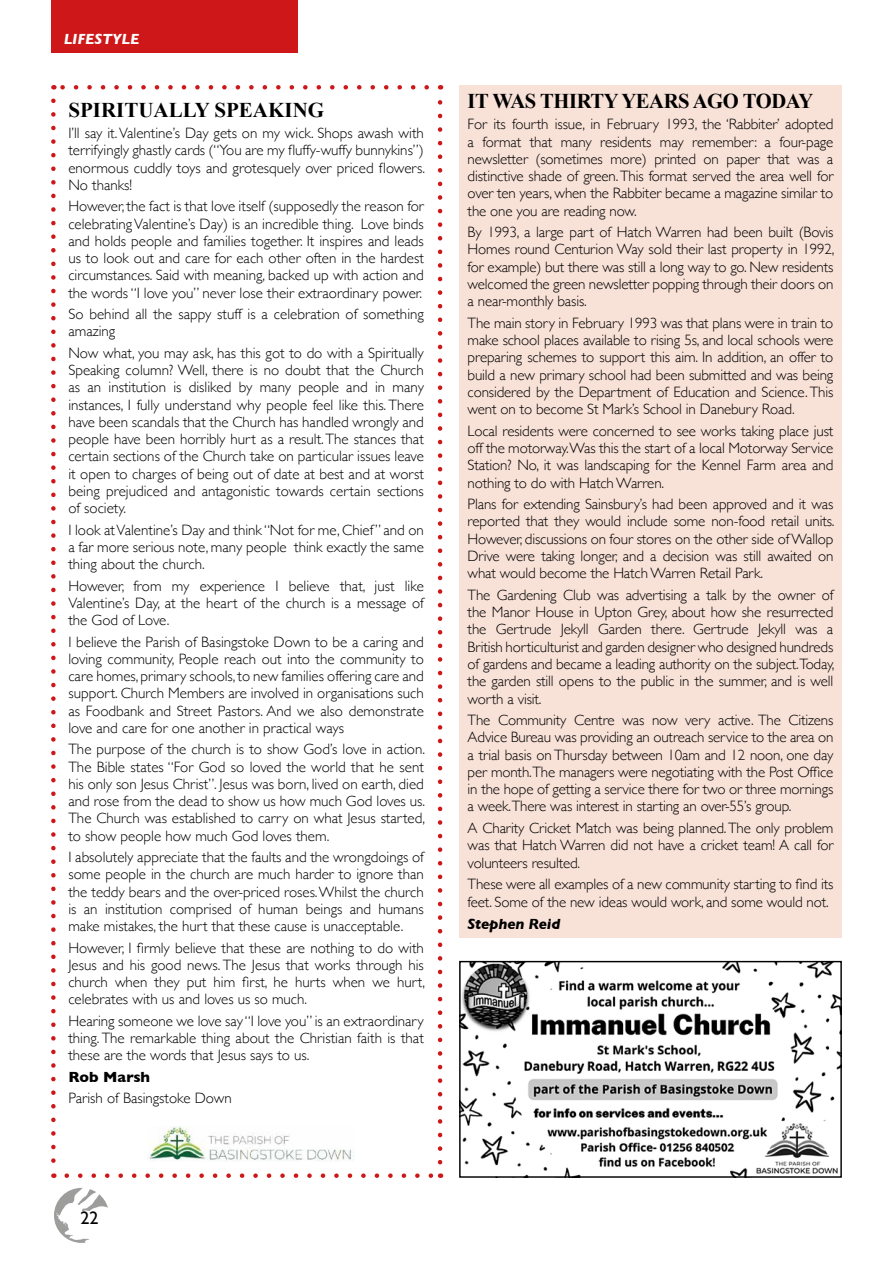
<style>
.page{position:relative;width:893px;height:1263px;background:#fff}
.page>*{position:absolute;margin:0;border:0;box-sizing:border-box;transform-origin:0 0}
.t1{font:700 21px "Times New Roman";letter-spacing:-.02em;color:#000}
.t2{font:700 21px "Times New Roman";color:#000}
.t3{font:18px "Gill Sans";color:#000}
.t4{font:300 15px/17.2px "Gill Sans";color:#000;text-align:justify}
.t5{font:italic 700 15px "Gill Sans";letter-spacing:-.01em;color:#000}
.t6{font:italic 700 15px "Gill Sans";color:#fff}
.t7{font:700 15px "Gill Sans";color:#000}
</style>
<div class="page">
<svg style="left:54px;top:1188px;width:54px;height:55px"></svg>
<div style="left:459px;top:85px;width:383px;height:853px;background:#f8e1d7"></div>
<svg style="left:67px;top:1173px;width:366px;height:5px"></svg>
<svg style="left:60px;top:85px;width:367px;height:5px"></svg>
<svg style="left:51px;top:101px;width:5px;height:1077px"></svg>
<svg style="left:438px;top:85px;width:4px;height:1077px"></svg>
<img style="left:147px;top:1127px;width:207px;height:34px">
<img style="left:461px;top:963px;width:379px;height:213px">
<div style="left:459px;top:961px;width:383px;height:217px;border:1px solid #000"></div>
<div style="left:51px;top:0;width:247px;height:52px;background:#cd1719"></div>
<p class="t6" style="left:64px;top:30px;width:77px">LIFESTYLE</p>
<h1 class="t2" style="left:68px;top:95px;width:257px">SPIRITUALLY SPEAKING</h1>
<p class="t4" style="left:68px;top:124px;width:358px">I’ll say it. Valentine’s Day gets on my wick. Shops awash with terrifyingly ghastly cards (“You are my fluffy-wuffy bunnykins”) enormous cuddly toys and grotesquely over priced flowers.<br>No thanks!</p>
<p class="t4" style="left:68px;top:197px;width:357px">However, the fact is that love itself (supposedly the reason for celebrating Valentine’s Day) is an incredible thing. Love binds and holds people and families together. It inspires and leads us to look out and care for each other often in the hardest circumstances. Said with meaning, backed up with action and the words “I love you” never lose their extraordinary power.</p>
<p class="t4" style="left:68px;top:305px;width:357px">So behind all the sappy stuff is a celebration of something amazing</p>
<p class="t4" style="left:68px;top:344px;width:357px">Now what, you may ask, has this got to do with a Spiritually Speaking column? Well, there is no doubt that the Church as an institution is disliked by many people and in many instances, I fully understand why people feel like this. There have been scandals that the Church has handled wrongly and people have been horribly hurt as a result. The stances that certain sections of the Church take on particular issues leave it open to charges of being out of date at best and at worst being prejudiced and antagonistic towards certain sections of society.</p>
<p class="t4" style="left:68px;top:520px;width:357px">I look at Valentine’s Day and think “Not for me, Chief” and on a far more serious note, many people think exactly the same thing about the church.</p>
<p class="t4" style="left:68px;top:576px;width:357px">However, from my experience I believe that, just like Valentine’s Day, at the heart of the church is a message of the God of Love.</p>
<p class="t4" style="left:68px;top:632px;width:357px">I believe the Parish of Basingstoke Down to be a caring and loving community, People reach out into the community to care homes, primary schools, to new families offering care and support. Church Members are involved in organisations such as Foodbank and Street Pastors. And we also demonstrate love and care for one another in practical ways</p>
<p class="t4" style="left:68px;top:740px;width:358px">The purpose of the church is to show God’s love in action.<br>The Bible states “For God so loved the world that he sent his only son Jesus Christ”. Jesus was born, lived on earth, died and rose from the dead to show us how much God loves us.<br>The Church was established to carry on what Jesus started, to show people how much God loves them.</p>
<p class="t4" style="left:68px;top:848px;width:357px">I absolutely appreciate that the faults and the wrongdoings of some people in the church are much harder to ignore than the teddy bears and the over-priced roses. Whilst the church is an institution comprised of human beings and humans make mistakes, the hurt that these cause is unacceptable.</p>
<p class="t4" style="left:68px;top:938px;width:358px">However, I firmly believe that these are nothing to do with Jesus and his good news. The Jesus that works through his church when they put him first, he hurts when we hurt, celebrates with us and loves us so much.</p>
<p class="t4" style="left:68px;top:1011px;width:357px">Hearing someone we love say “I love you” is an extraordinary thing. The remarkable thing about the Christian faith is that these are the words that Jesus says to us.</p>
<p class="t7" style="left:68px;top:1065px;width:83px">Rob Marsh</p>
<p class="t4" style="left:68px;top:1089px;width:165px">Parish of Basingstoke Down</p>
<p class="t3" style="left:80px;top:1208px;width:19px">22</p>
<h1 class="t1" style="left:468px;top:86px;width:347px">IT WAS THIRTY YEARS AGO TODAY</h1>
<p class="t4" style="left:468px;top:115px;width:367px">For its fourth issue, in February 1993, the ‘Rabbiter’ adopted a format that many residents may remember: a four-page newsletter (sometimes more) printed on paper that was a distinctive shade of green. This format served the area well for over ten years, when the Rabbiter became a magazine similar to the one you are reading now.</p>
<p class="t4" style="left:468px;top:223px;width:368px">By 1993, a large part of Hatch Warren had been built (Bovis Homes round Centurion Way sold their last property in 1992, for example) but there was still a long way to go. New residents welcomed the green newsletter popping through their doors on a near-monthly basis.</p>
<p class="t4" style="left:468px;top:314px;width:367px">The main story in February 1993 was that plans were in train to make school places available to rising 5s, and local schools were preparing schemes to support this aim. In addition, an offer to build a new primary school had been submitted and was being considered by the Department of Education and Science. This went on to become St Mark’s School in Danebury Road.</p>
<p class="t4" style="left:468px;top:422px;width:367px">Local residents were concerned to see works taking place just off the motorway.Was this the start of a local Motorway Service Station? No, it was landscaping for the Kennel Farm area and nothing to do with Hatch Warren.</p>
<p class="t4" style="left:468px;top:495px;width:368px">Plans for extending Sainsbury’s had been approved and it was reported that they would include some non-food retail units.<br>However, discussions on four stores on the other side of Wallop Drive were taking longer, and a decision was still awaited on what would become the Hatch Warren Retail Park.</p>
<p class="t4" style="left:468px;top:586px;width:368px">The Gardening Club was advertising a talk by the owner of the Manor House in Upton Grey, about how she resurrected the Gertrude Jekyll Garden there. Gertrude Jekyll was a British horticulturist and garden designer who designed hundreds of gardens and became a leading authority on the subject.Today, the garden still opens to the public in the summer, and is well worth a visit.</p>
<p class="t4" style="left:468px;top:711px;width:367px">The Community Centre was now very active. The Citizens Advice Bureau was providing an outreach service to the area on a trial basis on Thursday between 10am and 12 noon, one day per month.The managers were negotiating with the Post Office in the hope of getting a service there for two or three mornings a week.There was interest in starting an over-55’s group.</p>
<p class="t4" style="left:468px;top:819px;width:367px">A Charity Cricket Match was being planned. The only problem was that Hatch Warren did not have a cricket team! A call for volunteers resulted.</p>
<p class="t4" style="left:468px;top:874px;width:367px;line-height:18px">These were all examples of a new community starting to find its feet. Some of the new ideas would work, and some would not.</p>
<p class="t5" style="left:468px;top:915px;width:94px">Stephen Reid</p>
</div>
